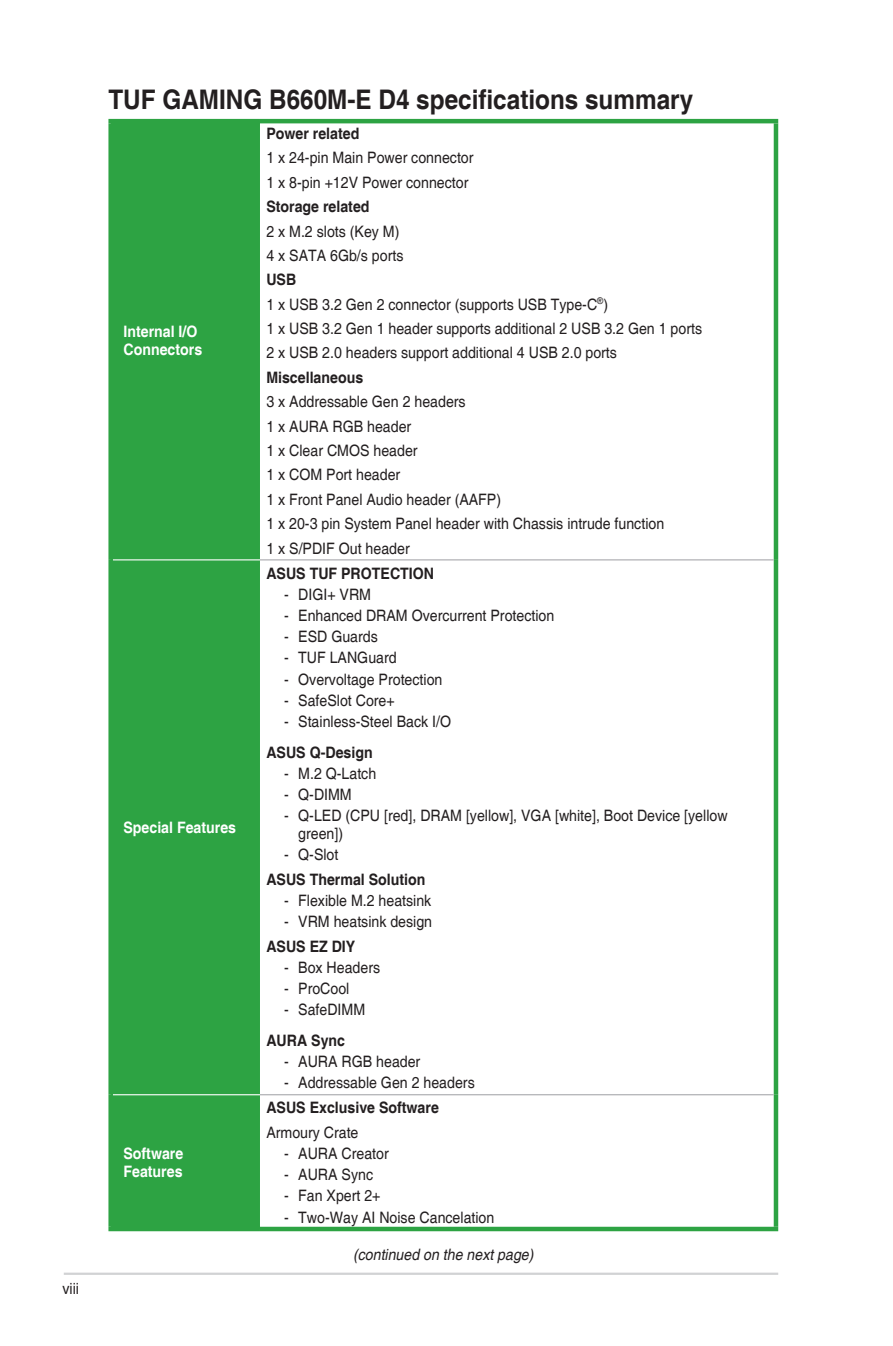
<style>
.page{position:relative;width:893px;height:1346px;background:#fff}
.page>*{position:absolute;margin:0;border:0;box-sizing:border-box;transform-origin:0 0}
.t1{font:700 27px "Helvetica";color:#231f20;scale:.9 1}
.t2{font:15.75px/24.3px "Helvetica";color:#231f20;scale:.9 1}
.t3{font:700 15.75px "Helvetica";color:#231f20;scale:.9 1}
.t4{font:700 15.75px/18px "Helvetica";color:#fff;scale:.9 1}
.t5{font:italic 15.75px "Helvetica";color:#231f20;scale:.9 1}
.s1{font-weight:700}
</style>
<div class="page">
<hr style="left:64px;top:1272px;width:714px;height:3px;background:#d1d2d4">
<div style="left:113px;top:123px;width:147px;height:1104px;background:#2da343"></div>
<hr style="left:774px;top:560px;width:4px;height:535px;background:#2da343">
<hr style="left:774px;top:1095px;width:4px;height:132px;background:#2da343">
<hr style="left:260px;top:1227px;width:518px;height:4px;background:#2da343">
<hr style="left:260px;top:119px;width:518px;height:4px;background:#2da343">
<hr style="left:774px;top:123px;width:4px;height:437px;background:#2da343">
<hr style="left:260px;top:559px;width:514px;height:1px;background:#a8a9ad">
<hr style="left:260px;top:1094px;width:514px;height:1px;background:#a8a9ad">
<hr style="left:108px;top:119px;width:152px;height:4px;background:#2da343">
<div style="left:108px;top:123px;width:5px;height:437px;background:#2da343"></div>
<div style="left:108px;top:560px;width:5px;height:535px;background:#2da343"></div>
<div style="left:108px;top:1095px;width:5px;height:132px;background:#2da343"></div>
<hr style="left:108px;top:1227px;width:152px;height:4px;background:#2da343">
<hr style="left:113px;top:559px;width:147px;height:1px;background:#fff">
<hr style="left:113px;top:1094px;width:147px;height:1px;background:#fff">
<p class="t2" style="left:63px;top:1276px;width:20px">viii</p>
<h1 class="t1" style="left:108px;top:83px;width:651px">TUF GAMING B660M-E D4 specifications summary</h1>
<p class="t4" style="left:123px;top:323px;width:89px">Internal I/O<br>Connectors</p>
<p class="t4" style="left:123px;top:820px;width:127px">Special Features</p>
<p class="t4" style="left:123px;top:1145px;width:68px">Software<br>Features</p>
<p class="t3" style="left:266px;top:124px;width:105px">Power related</p>
<p class="t2" style="left:266px;top:146px;width:232px">1 x 24-pin Main Power connector<br>1 x 8-pin +12V Power connector</p>
<p class="t3" style="left:266px;top:197px;width:116px">Storage related</p>
<p class="t2" style="left:266px;top:219px;width:154px">2 x M.2 slots (Key M)<br>4 x SATA 6Gb/s ports</p>
<p class="t2" style="left:266px;top:268px;width:486px"><span class="s1">USB<br></span>1 x USB 3.2 Gen 2 connector (supports USB Type-C<sup>®</sup>)<br>1 x USB 3.2 Gen 1 header supports additional 2 USB 3.2 Gen 1 ports 2 x USB 2.0 headers support additional 4 USB 2.0 ports</p>
<p class="t3" style="left:266px;top:368px;width:109px">Miscellaneous</p>
<p class="t2" style="left:266px;top:390px;width:444px">3 x Addressable Gen 2 headers<br>1 x AURA RGB header<br>1 x Clear CMOS header<br>1 x COM Port header<br>1 x Front Panel Audio header (AAFP)<br>1 x 20-3 pin System Panel header with Chassis intrude function<br>1 x S/PDIF Out header</p>
<p class="t3" style="left:266px;top:563px;width:188px">ASUS TUF PROTECTION</p>
<p class="t2" style="left:284px;top:583px;width:98px">- DIGI+ VRM</p>
<p class="t2" style="left:284px;top:604px;width:302px">- Enhanced DRAM Overcurrent Protection</p>
<p class="t2" style="left:284px;top:625px;width:105px">- ESD Guards</p>
<p class="t2" style="left:284px;top:646px;width:126px">- TUF LANGuard</p>
<p class="t2" style="left:284px;top:667px;width:177px">- Overvoltage Protection</p>
<p class="t2" style="left:284px;top:689px;width:124px">- SafeSlot Core+</p>
<p class="t2" style="left:284px;top:710px;width:187px">- Stainless-Steel Back I/O</p>
<p class="t3" style="left:266px;top:742px;width:120px">ASUS Q-Design</p>
<p class="t2" style="left:284px;top:762px;width:104px">- M.2 Q-Latch</p>
<p class="t2" style="left:284px;top:783px;width:77px">- Q-DIMM</p>
<p class="t2" style="left:298px;top:807px;width:479px;line-height:18px;text-indent:-14px">- Q-LED (CPU [red], DRAM [yellow], VGA [white], Boot Device [yellow green])</p>
<p class="t2" style="left:284px;top:843px;width:62px">- Q-Slot</p>
<p class="t3" style="left:266px;top:870px;width:178px">ASUS Thermal Solution</p>
<p class="t2" style="left:284px;top:889px;width:165px">- Flexible M.2 heatsink</p>
<p class="t2" style="left:284px;top:910px;width:166px">- VRM heatsink design</p>
<p class="t3" style="left:266px;top:936px;width:100px">ASUS EZ DIY</p>
<p class="t2" style="left:284px;top:956px;width:108px">- Box Headers</p>
<p class="t2" style="left:284px;top:977px;width:74px">- ProCool</p>
<p class="t2" style="left:284px;top:998px;width:91px">- SafeDIMM</p>
<p class="t3" style="left:266px;top:1031px;width:89px">AURA Sync</p>
<p class="t2" style="left:284px;top:1050px;width:153px">- AURA RGB header</p>
<p class="t2" style="left:284px;top:1071px;width:213px">- Addressable Gen 2 headers</p>
<p class="t3" style="left:266px;top:1098px;width:193px">ASUS Exclusive Software</p>
<p class="t2" style="left:266px;top:1121px;width:104px">Armoury Crate</p>
<p class="t2" style="left:284px;top:1142px;width:118px">- AURA Creator</p>
<p class="t2" style="left:284px;top:1163px;width:100px">- AURA Sync</p>
<p class="t2" style="left:284px;top:1184px;width:109px">- Fan Xpert 2+</p>
<p class="t2" style="left:284px;top:1205px;width:235px">- Two-Way AI Noise Cancelation</p>
<p class="t5" style="left:353px;top:1245px;width:206px">(continued on the nextpage)</p>
</div>
